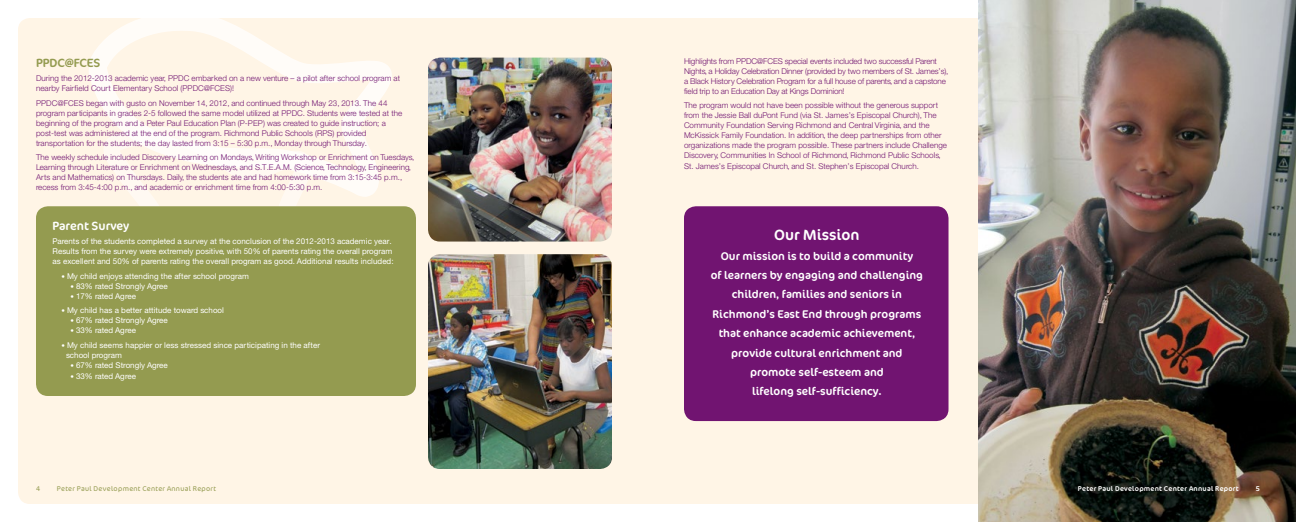
<style>
.page{position:relative;width:1296px;height:522px;background:#fff}
.page>*{position:absolute;margin:0;border:0;box-sizing:border-box;transform-origin:0 0}
.Sub_head{font:15px "Cocon";color:#fff}
.Body{font:12px "Cocon";color:#fff}
.Body-2{font:12px "Cocon";color:#949b50}
.Body-3{font:11.2px "Cocon";color:#fff}
.Body-4{font:300 8px/10px "Helvetica Neue";color:#711471}
.Body-5{font:8px/10px "Helvetica Neue";color:#fff}
.Body-6{font:300 8px/10px "Helvetica Neue";letter-spacing:-.02em;color:#711471}
.t1{font:300 7px "Cocon";letter-spacing:.045em;color:#949b50}
.t2{font:7px "Cocon";letter-spacing:.04em;color:#fff}
.s1{font-size:7px}
</style>
<div class="page">
<div style="left:18px;top:18px;width:1000px;height:486px;background:#fff5e6;border-radius:12px"></div>
<img style="left:978px;top:0;width:318px;height:522px">
<div style="left:684px;top:206px;width:265px;height:215px;background:#711471;border-radius:12px"></div>
<img style="left:428px;top:254px;width:184px;height:215px">
<div style="left:36px;top:206px;width:380px;height:190px;background:#949b50;border-radius:12px"></div>
<img style="left:428px;top:58px;width:184px;height:184px">
<svg style="left:89px;top:18px;width:303px;height:182px"></svg>
<p class="Body-2" style="left:36px;top:56px;width:66px">PPDC@FCES</p>
<p class="Body-4" style="left:36px;top:73px;width:366px">During the 2012-2013 academic year, PPDC embarked on a new venture – a pilot after school program at nearby Fairfield Court Elementary School (PPDC@FCES)!</p>
<p class="Body-4" style="left:36px;top:98px;width:368px">PPDC@FCES began with gusto on November 14, 2012, and continued through May 23, 2013. The 44 program participants in grades 2-5 followed the same model utilized at PPDC. Students were tested at the beginning of the program and a Peter Paul Education Plan (P-PEP) was created to guide instruction; a post-test was administered at the end of the program. Richmond Public Schools (RPS) provided transportation for the students; the day lasted from 3:15 – 5:30 p.m., Monday through Thursday.</p>
<p class="Body-4" style="left:36px;top:152px;width:380px">The weekly schedule included Discovery Learning on Mondays, Writing Workshop or Enrichment on Tuesdays, Learning through Literature or Enrichment on Wednesdays, and S.T.E.A.M. (Science, Technology, Engineering, Arts and Mathematics) on Thursdays. Daily, the students ate and had homework time from 3:15-3:45 p.m., recess from 3:45-4:00 p.m., and academic or enrichment time from 4:00-5:30 p.m.</p>
<p class="Body" style="left:53px;top:218px;width:78px">Parent Survey</p>
<p class="Body-5" style="left:53px;top:236px;width:343px">Parents of the students completed a survey at the conclusion of the 2012-2013 academic year.<br>Results from the survey were extremely positive, with 50% of parents rating the overall program as excellent and 50% of parents rating the overall program as good. Additional results included:</p>
<p class="Body-5" style="left:62px;top:271px;width:189px"><span class="s1">•</span> My child enjoys attending the after school program</p>
<p class="Body-5" style="left:71px;top:281px;width:99px"><span class="s1">•</span> 83% rated Strongly Agree</p>
<p class="Body-5" style="left:71px;top:291px;width:67px"><span class="s1">•</span> 17% rated Agree</p>
<p class="Body-5" style="left:62px;top:305px;width:164px"><span class="s1">•</span> My child has a better attitude toward school</p>
<p class="Body-5" style="left:71px;top:315px;width:99px"><span class="s1">•</span> 67% rated Strongly Agree</p>
<p class="Body-5" style="left:71px;top:325px;width:67px"><span class="s1">•</span> 33% rated Agree</p>
<p class="Body-5" style="left:62px;top:340px;width:260px"><span class="s1">•</span> My child seems happier or less stressed since participating in the after</p>
<p class="Body-5" style="left:66px;top:350px;width:57px">school program</p>
<p class="Body-5" style="left:71px;top:360px;width:99px"><span class="s1">•</span> 67% rated Strongly Agree</p>
<p class="Body-5" style="left:71px;top:371px;width:67px"><span class="s1">•</span> 33% rated Agree</p>
<p class="Body-6" style="left:684px;top:56px;width:266px">Highlights from PPDC@FCES special events included two successful Parent Nights, a Holiday Celebration Dinner (provided by two members of St. James’s), a Black History Celebration Program for a full house of parents, and a capstone field trip to an Education Day at Kings Dominion!</p>
<p class="Body-4" style="left:684px;top:100px;width:265px">The program would not have been possible without the generous support from the Jessie Ball duPont Fund (via St. James’s Episcopal Church), The Community Foundation Serving Richmond and Central Virginia, and the McKissick Family Foundation. In addition, the deep partnerships from other organizations made the program possible. These partners include Challenge Discovery, Communities In School of Richmond, Richmond Public Schools,</p>
<p class="Body-4" style="left:684px;top:161px;width:236px">St. James’s Episcopal Church, and St. Stephen’s Episcopal Church.</p>
<p class="Sub_head" style="left:774px;top:226px;width:87px">Our Mission</p>
<p class="Body-3" style="left:721px;top:249px;width:194px">Our mission is to build a community</p>
<p class="Body-3" style="left:711px;top:269px;width:214px">of learners by engaging and challenging</p>
<p class="Body-3" style="left:732px;top:288px;width:172px">children, families and seniors in</p>
<p class="Body-3" style="left:713px;top:307px;width:210px">Richmond’s East End through programs</p>
<p class="Body-3" style="left:719px;top:327px;width:198px">that enhance academic achievement,</p>
<p class="Body-3" style="left:731px;top:346px;width:173px">provide cultural enrichment and</p>
<p class="Body-3" style="left:750px;top:366px;width:135px">promote self-esteem and</p>
<p class="Body-3" style="left:752px;top:385px;width:131px">lifelong self-sufficiency.</p>
<p class="t1" style="left:36px;top:485px;width:5px">4</p>
<p class="t1" style="left:57px;top:485px;width:161px">Peter Paul Development Center Annual Report</p>
<p class="t2" style="left:1078px;top:485px;width:162px">Peter Paul Development Center Annual Report</p>
<p class="t2" style="left:1256px;top:485px;width:6px">5</p>
</div>
